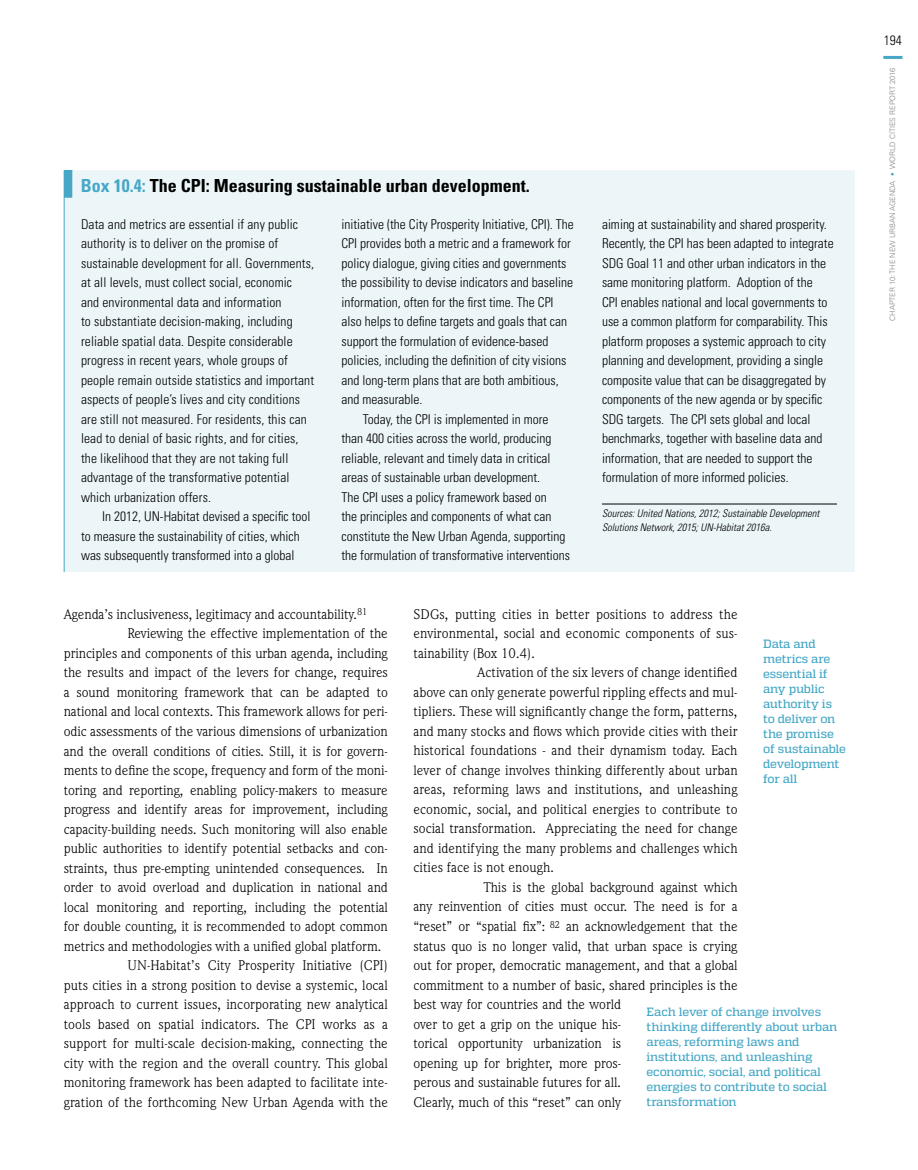
<style>
.page{position:relative;width:918px;height:1170px;background:#fff}
.page>*{position:absolute;margin:0;border:0;box-sizing:border-box;transform-origin:0 0}
.t1{font:700 condensed 18px "Univers LT Std";color:#000}
.t2{font:14.25px "Weidemann IT Cby BT";letter-spacing:-.01em;color:#000}
.t3{font:300 condensed 13.5px/19.5px "Univers LT Std";color:#000}
.t4{font:500 12px/15px "Quadon";letter-spacing:-.015em;color:#46a8c6}
.t5{font:italic 300 condensed 10.5px/13.5px "Univers LT Std";color:#000}
.t6{font:300 7.5px "Univers LT Std";color:#808285}
.s1{color:#46a8c6}
</style>
<div class="page">
<hr style="left:883px;top:56px;width:19px;height:3px;background:#46a8c6">
<div style="left:65px;top:170px;width:790px;height:402px;background:#ecf6f9"></div>
<svg style="left:64px;top:170px;width:1px;height:28px"></svg>
<hr style="left:64px;top:198px;width:1px;height:374px;background:#46a8c6">
<hr style="left:602px;top:503px;width:235px;height:1px;background:#000">
<p class="t1" style="left:81px;top:174px;width:450px"><span class="s1">Box 10.4:</span> The CPI: Measuring sustainable urban development.</p>
<p class="t3" style="left:81px;top:214px;width:235px">Data and metrics are essential if any public authority is to deliver on the promise of sustainable development for all. Governments, at all levels, must collect social, economic<br>and environmental data and information<br>to substantiate decision-making, including reliable spatial data. Despite considerable progress in recent years, whole groups of people remain outside statistics and important aspects of people’s lives and city conditions are still not measured. For residents, this can lead to denial of basic rights, and for cities, the likelihood that they are not taking full advantage of the transformative potential which urbanization offers.</p>
<p class="t3" style="left:81px;top:506px;width:231px;text-indent:21px">In 2012, UN-Habitat devised a specific tool to measure the sustainability of cities, which was subsequently transformed into a global</p>
<p class="t3" style="left:342px;top:214px;width:234px">initiative (the City Prosperity Initiative, CPI). The</p>
<p class="t3" style="left:342px;top:233px;width:231px">CPI provides both a metric and a framework for</p>
<p class="t3" style="left:342px;top:253px;width:226px">policy dialogue, giving cities and governments</p>
<p class="t3" style="left:342px;top:272px;width:233px">the possibility to devise indicators and baseline</p>
<p class="t3" style="left:342px;top:292px;width:214px">information, often for the first time. The CPI</p>
<p class="t3" style="left:342px;top:311px;width:227px">also helps to define targets and goals that can</p>
<p class="t3" style="left:342px;top:331px;width:208px">support the formulation of evidence-based</p>
<p class="t3" style="left:342px;top:350px;width:226px">policies, including the definition of city visions</p>
<p class="t3" style="left:342px;top:370px;width:219px">and long-term plans that are both ambitious,</p>
<p class="t3" style="left:342px;top:389px;width:82px">and measurable.</p>
<p class="t3" style="left:363px;top:409px;width:187px">Today, the CPI is implemented in more</p>
<p class="t3" style="left:342px;top:428px;width:211px">than 400 cities across the world, producing</p>
<p class="t3" style="left:342px;top:448px;width:211px">reliable, relevant and timely data in critical</p>
<p class="t3" style="left:342px;top:467px;width:200px">areas of sustainable urban development.</p>
<p class="t3" style="left:342px;top:487px;width:207px">The CPI uses a policy framework based on</p>
<p class="t3" style="left:342px;top:506px;width:211px">the principles and components of what can</p>
<p class="t3" style="left:342px;top:526px;width:226px">constitute the New Urban Agenda, supporting</p>
<p class="t3" style="left:342px;top:545px;width:230px">the formulation of transformative interventions</p>
<p class="t3" style="left:602px;top:214px;width:233px">aiming at sustainability and shared prosperity.<br>Recently, the CPI has been adapted to integrate SDG Goal 11 and other urban indicators in the same monitoring platform. Adoption of the<br>CPI enables national and local governments to use a common platform for comparability. This platform proposes a systemic approach to city planning and development, providing a single composite value that can be disaggregated by components of the new agenda or by specific SDG targets. The CPI sets global and local benchmarks, together with baseline data and information, that are needed to support the formulation of more informed policies.</p>
<p class="t5" style="left:602px;top:507px;width:219px">Sources: United Nations, 2012; Sustainable Development<br>Solutions Network, 2015; UN-Habitat 2016a.</p>
<p class="t2" style="left:64px;top:605px;width:305px">Agenda’s inclusiveness, legitimacy and accountability.<sup>81</sup></p>
<p class="t2" style="left:128px;top:625px;width:262px">Reviewing the effective implementation of the</p>
<p class="t2" style="left:64px;top:644px;width:326px">principles and components of this urban agenda, including</p>
<p class="t2" style="left:64px;top:664px;width:326px">the results and impact of the levers for change, requires</p>
<p class="t2" style="left:64px;top:683px;width:326px">a sound monitoring framework that can be adapted to</p>
<p class="t2" style="left:64px;top:703px;width:326px">national and local contexts. This framework allows for peri-</p>
<p class="t2" style="left:64px;top:722px;width:326px">odic assessments of the various dimensions of urbanization</p>
<p class="t2" style="left:64px;top:742px;width:326px">and the overall conditions of cities. Still, it is for govern-</p>
<p class="t2" style="left:64px;top:761px;width:326px">ments to define the scope, frequency and form of the moni-</p>
<p class="t2" style="left:64px;top:781px;width:326px">toring and reporting, enabling policy-makers to measure</p>
<p class="t2" style="left:64px;top:800px;width:326px">progress and identify areas for improvement, including</p>
<p class="t2" style="left:64px;top:820px;width:326px">capacity-building needs. Such monitoring will also enable</p>
<p class="t2" style="left:64px;top:839px;width:326px">public authorities to identify potential setbacks and con-</p>
<p class="t2" style="left:64px;top:859px;width:326px">straints, thus pre-empting unintended consequences. In</p>
<p class="t2" style="left:64px;top:878px;width:326px">order to avoid overload and duplication in national and</p>
<p class="t2" style="left:64px;top:898px;width:326px">local monitoring and reporting, including the potential</p>
<p class="t2" style="left:64px;top:917px;width:326px">for double counting, it is recommended to adopt common</p>
<p class="t2" style="left:64px;top:937px;width:319px">metrics and methodologies with a unified global platform.</p>
<p class="t2" style="left:128px;top:956px;width:262px">UN-Habitat’s City Prosperity Initiative (CPI)</p>
<p class="t2" style="left:64px;top:975px;width:326px">puts cities in a strong position to devise a systemic, local</p>
<p class="t2" style="left:64px;top:995px;width:326px">approach to current issues, incorporating new analytical</p>
<p class="t2" style="left:64px;top:1014px;width:326px">tools based on spatial indicators. The CPI works as a</p>
<p class="t2" style="left:64px;top:1034px;width:326px">support for multi-scale decision-making, connecting the</p>
<p class="t2" style="left:64px;top:1053px;width:326px">city with the region and the overall country. This global</p>
<p class="t2" style="left:64px;top:1073px;width:326px">monitoring framework has been adapted to facilitate inte-</p>
<p class="t2" style="left:64px;top:1092px;width:326px">gration of the forthcoming New Urban Agenda with the</p>
<p class="t2" style="left:413px;top:605px;width:326px">SDGs, putting cities in better positions to address the</p>
<p class="t2" style="left:413px;top:624px;width:326px">environmental, social and economic components of sus-</p>
<p class="t2" style="left:413px;top:644px;width:123px">tainability (Box 10.4).</p>
<p class="t2" style="left:477px;top:663px;width:262px">Activation of the six levers of change identified</p>
<p class="t2" style="left:413px;top:683px;width:326px">above can only generate powerful rippling effects and mul-</p>
<p class="t2" style="left:413px;top:702px;width:326px">tipliers. These will significantly change the form, patterns,</p>
<p class="t2" style="left:413px;top:722px;width:326px">and many stocks and flows which provide cities with their</p>
<p class="t2" style="left:413px;top:741px;width:326px">historical foundations - and their dynamism today. Each</p>
<p class="t2" style="left:413px;top:761px;width:326px">lever of change involves thinking differently about urban</p>
<p class="t2" style="left:413px;top:780px;width:326px">areas, reforming laws and institutions, and unleashing</p>
<p class="t2" style="left:413px;top:800px;width:326px">economic, social, and political energies to contribute to</p>
<p class="t2" style="left:413px;top:819px;width:326px">social transformation. Appreciating the need for change</p>
<p class="t2" style="left:413px;top:839px;width:326px">and identifying the many problems and challenges which</p>
<p class="t2" style="left:413px;top:858px;width:142px">cities face is not enough.</p>
<p class="t2" style="left:483px;top:878px;width:256px">This is the global background against which</p>
<p class="t2" style="left:413px;top:897px;width:326px">any reinvention of cities must occur. The need is for a</p>
<p class="t2" style="left:413px;top:917px;width:326px">“reset” or “spatial fix”: <sup>82</sup> an acknowledgement that the</p>
<p class="t2" style="left:413px;top:937px;width:326px">status quo is no longer valid, that urban space is crying</p>
<p class="t2" style="left:413px;top:956px;width:326px">out for proper, democratic management, and that a global</p>
<p class="t2" style="left:413px;top:976px;width:326px">commitment to a number of basic, shared principles is the</p>
<p class="t2" style="left:413px;top:995px;width:209px">best way for countries and the world</p>
<p class="t2" style="left:413px;top:1015px;width:209px">over to get a grip on the unique his-</p>
<p class="t2" style="left:413px;top:1034px;width:209px">torical opportunity urbanization is</p>
<p class="t2" style="left:413px;top:1054px;width:209px">opening up for brighter, more pros-</p>
<p class="t2" style="left:413px;top:1073px;width:209px">perous and sustainable futures for all.</p>
<p class="t2" style="left:413px;top:1093px;width:209px">Clearly, much of this “reset” can only</p>
<p class="t4" style="left:763px;top:636px;width:84px">Data and metrics are essential if any public authority is to deliver on the promise of sustainable development for all</p>
<p class="t4" style="left:647px;top:1004px;width:192px">Each lever of change involves thinking differently about urban areas, reforming laws and institutions, and unleashing economic, social, and political energies to contribute to social transformation</p>
<p class="t3" style="left:884px;top:30px;width:19px">194</p>
<p class="t6" style="left:888px;top:321px;width:254px;rotate:-90deg">Chapter 10: The New Urban Agen da <span class="s1">•</span> WORLD CITIES REPORT 2016</p>
</div>
